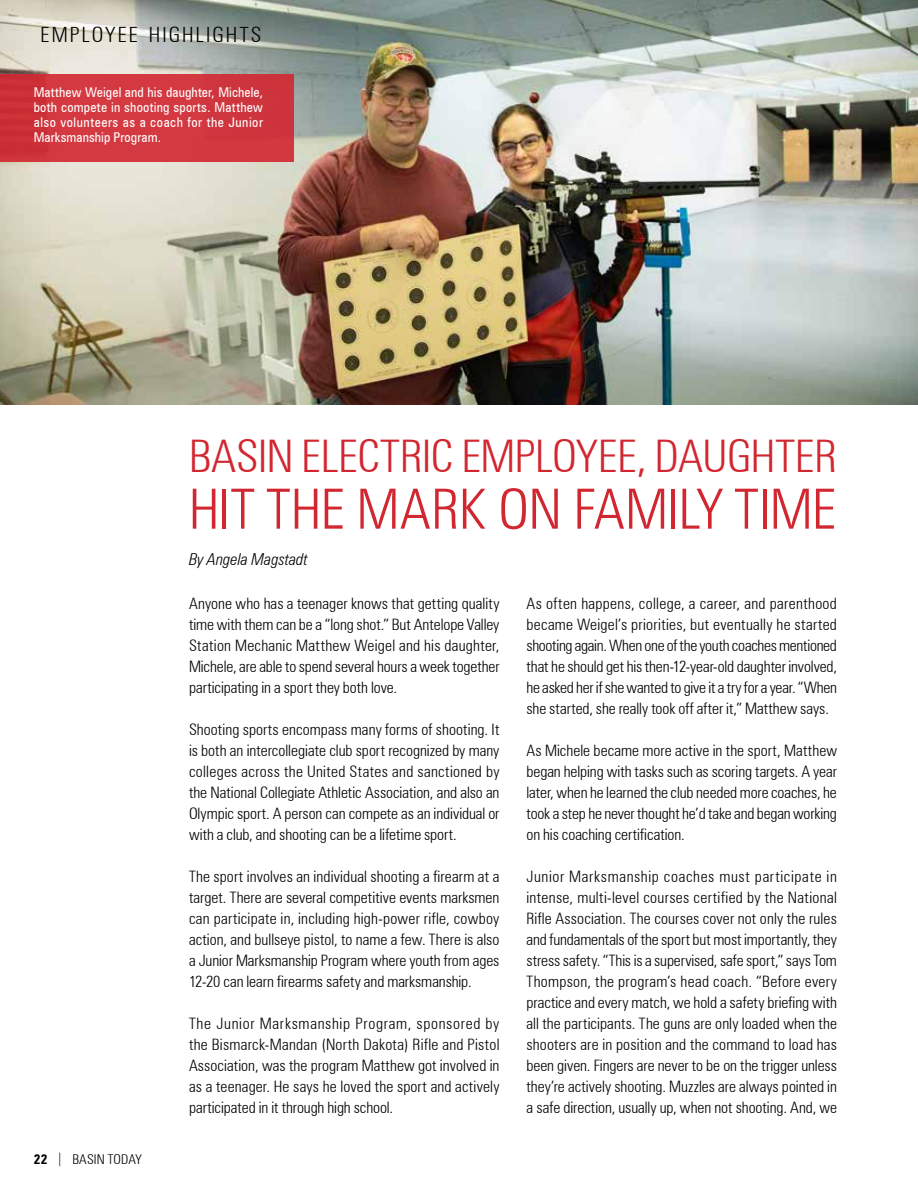
<style>
.page{position:relative;width:918px;height:1188px;background:#fff}
.page>*{position:absolute;margin:0;border:0;box-sizing:border-box;transform-origin:0 0}
.t1{font:300 condensed 55.5px "Zurich BT";letter-spacing:-.005em;color:#d22630}
.t2{font:300 condensed 45px "Zurich BT";letter-spacing:-.005em;color:#d22630}
.t3{font:300 condensed 21px "Zurich BT";letter-spacing:.1em;color:#000}
.t4{font:italic 300 condensed 16.5px "Zurich BT";color:#000}
.t5{font:300 condensed 15.75px/21px "Zurich BT";letter-spacing:-.005em;color:#000;text-align:justify}
.t6{font:condensed 13.5px/15px "Zurich BT";letter-spacing:.035em;color:#fff;text-align:justify}
.t7{font:300 condensed 13.5px "Zurich BT";letter-spacing:.015em;color:#000}
.s1{font-weight:700}
.s2{font-stretch:normal}
</style>
<div class="page">
<img style="left:0;top:0;width:918px;height:405px">
<div style="left:0;top:75px;width:294px;height:87px;background:#d33940"></div>
<h3 class="t3" style="left:40px;top:22px;width:222px">EMPLOYEE HIGHLIGHTS</h3>
<p class="t6" style="left:34px;top:85px;width:231px">Matthew Weigel and his daughter, Michele, both compete in shooting sports. Matthew also volunteers as a coach for the Junior Marksmanship Program.</p>
<h2 class="t2" style="left:189px;top:428px;width:649px">BASIN ELECTRIC EMPLOYEE, DAUGHTER</h2>
<h1 class="t1" style="left:189px;top:475px;width:649px">HIT THE MARK ON FAMILY TIME</h1>
<p class="t7" style="left:34px;top:1151px;width:110px"><span class="s1">22</span> <span class="s2">|</span> BASIN TODAY</p>
<p class="t4" style="left:189px;top:549px;width:120px">By Angela Magstadt</p>
<p class="t5" style="left:189px;top:593px;width:312px">Anyone who has a teenager knows that getting quality time with them can be a “long shot.” But Antelope Valley Station Mechanic Matthew Weigel and his daughter, Michele, are able to spend several hours a week together participating in a sport they both love.</p>
<p class="t5" style="left:189px;top:719px;width:312px">Shooting sports encompass many forms of shooting. It is both an intercollegiate club sport recognized by many colleges across the United States and sanctioned by the National Collegiate Athletic Association, and also an Olympic sport. A person can compete as an individual or with a club, and shooting can be a lifetime sport.</p>
<p class="t5" style="left:189px;top:866px;width:312px">The sport involves an individual shooting a firearm at a target. There are several competitive events marksmen can participate in, including high-power rifle, cowboy action, and bullseye pistol, to name a few. There is also a Junior Marksmanship Program where youth from ages 12-20 can learn firearms safety and marksmanship.</p>
<p class="t5" style="left:189px;top:1013px;width:312px">The Junior Marksmanship Program, sponsored by the Bismarck-Mandan (North Dakota) Rifle and Pistol Association, was the program Matthew got involved in as a teenager. He says he loved the sport and actively participated in it through high school.</p>
<p class="t5" style="left:526px;top:593px;width:312px">As often happens, college, a career, and parenthood became Weigel’s priorities, but eventually he started shooting again. When one of the youth coaches mentioned that he should get his then-12-year-old daughter involved, he asked her if she wanted to give it a try for a year. “When she started, she really took off after it,” Matthew says.</p>
<p class="t5" style="left:526px;top:740px;width:312px">As Michele became more active in the sport, Matthew began helping with tasks such as scoring targets. A year later, when he learned the club needed more coaches, he took a step he never thought he’d take and began working on his coaching certification.</p>
<p class="t5" style="left:526px;top:866px;width:312px">Junior Marksmanship coaches must participate in intense, multi-level courses certified by the National Rifle Association. The courses cover not only the rules and fundamentals of the sport but most importantly, they stress safety. “This is a supervised, safe sport,” says Tom Thompson, the program’s head coach. “Before every practice and every match, we hold a safety briefing with all the participants. The guns are only loaded when the shooters are in position and the command to load has been given. Fingers are never to be on the trigger unless they’re actively shooting. Muzzles are always pointed in a safe direction, usually up, when not shooting. And, we</p>
</div>
